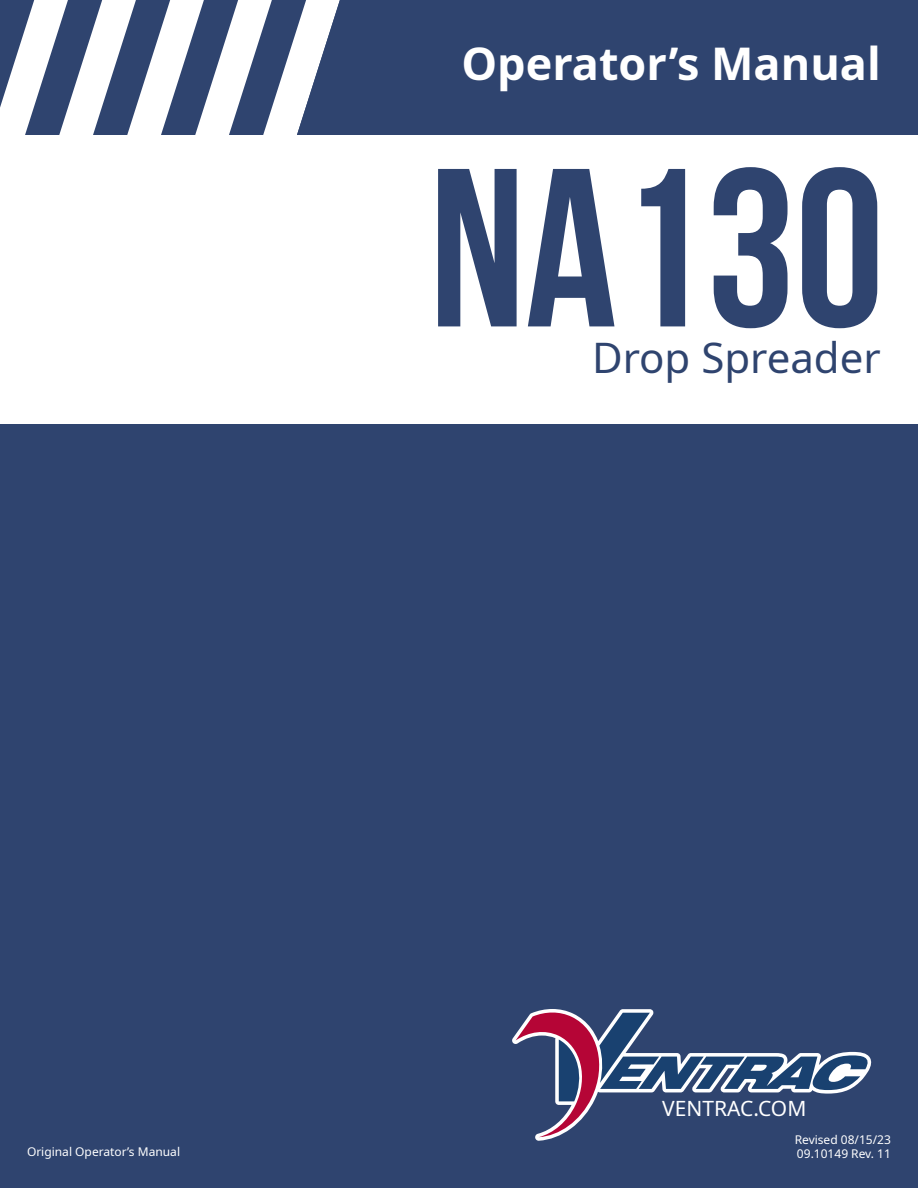
<style>
.page{position:relative;width:918px;height:1188px;background:#fff}
.page>*{position:absolute;margin:0;border:0;box-sizing:border-box;transform-origin:0 0}
.t1{font:700 225px "Bebas Neue";color:#2f446f}
.t2{font:700 45px "Noto Sans";color:#fff}
.t3{font:42px "Noto Sans";color:#2f446f}
.t4{font:21px "Noto Sans";color:#fff}
.t5{font:12px "Noto Sans";color:#fff}
</style>
<div class="page">
<div style="left:0;top:424px;width:918px;height:764px;background:#2f446f"></div>
<svg style="left:0;top:0;width:321px;height:135px"></svg>
<div style="left:321px;top:0;width:597px;height:135px;background:#2f446f"></div>
<svg style="left:512px;top:1009px;width:141px;height:132px"></svg>
<svg style="left:516px;top:1011px;width:356px;height:126px"></svg>
<h2 class="t2" style="left:461px;top:32px;width:421px">Operator’s Manual</h2>
<h1 class="t1" style="left:429px;top:125px;width:456px">NA130</h1>
<h3 class="t3" style="left:592px;top:328px;width:290px">Drop Spreader</h3>
<h3 class="t4" style="left:662px;top:1093px;width:146px">VENTRAC.COM</h3>
<p class="t5" style="left:795px;top:1131px;width:98px">Revised 08/15/23</p>
<p class="t5" style="left:27px;top:1143px;width:155px">Original Operator’s Manual</p>
<p class="t5" style="left:797px;top:1146px;width:96px">09.10149 Rev. 11</p>
</div>
